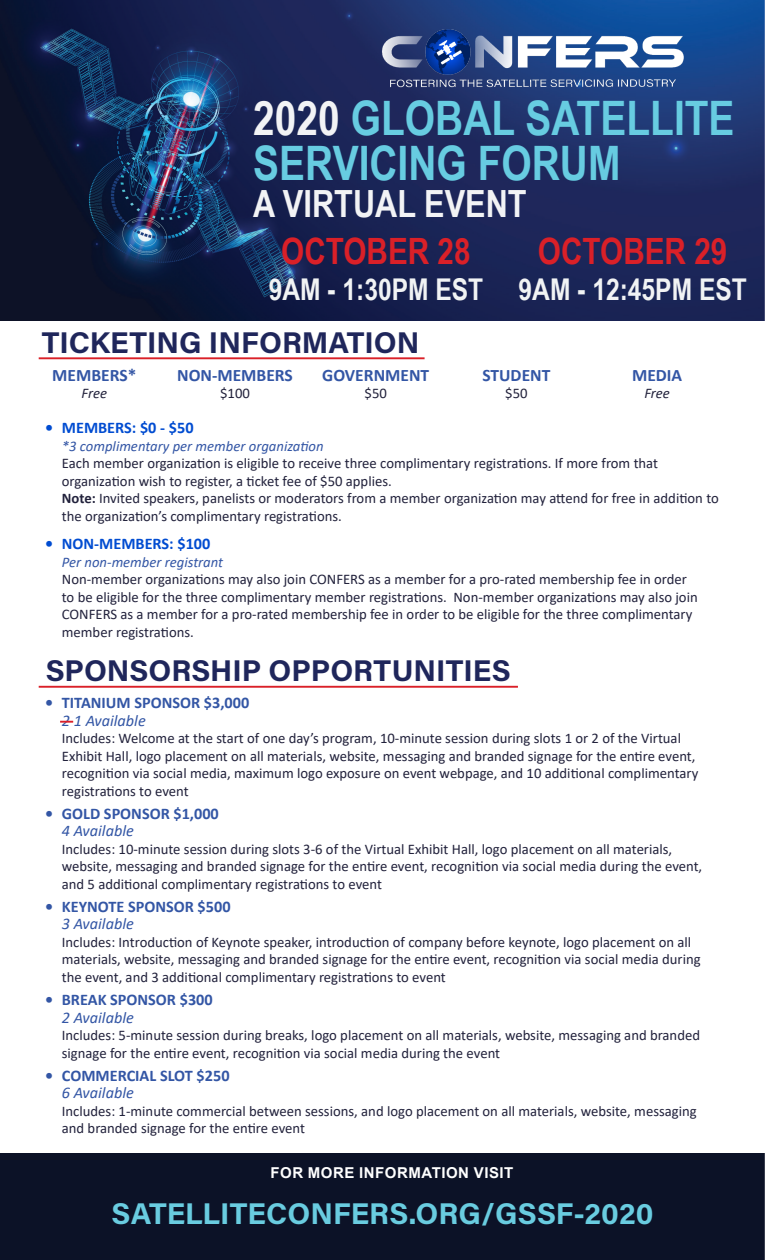
<style>
.page{position:relative;width:765px;height:1260px;background:#fff}
.page>*{position:absolute;margin:0;border:0;box-sizing:border-box;transform-origin:0 0}
.t1{font:700 47.5px/45px "Arial Narrow";color:#67cce1}
.t2{font:700 37.5px "Arial Narrow";color:#f2f3f5}
.t3{font:700 36.25px "Arial Narrow";color:#da2028}
.t4{font:700 30px "Acumin Pro";color:#1f265b}
.t5{font:700 30px "Acumin Pro";color:#69cce0}
.t6{font:700 30px "Arial Narrow";color:#f1f3f4}
.t7{font:700 17.5px "Calibri";color:#3356a5}
.t8{font:700 16.25px/17.5px "Calibri";color:#3356a5}
.t9{font:700 16.25px "Calibri";color:#004cd1}
.t10{font:700 15px "Arial";letter-spacing:.035em;color:#fff}
.t11{font:14.75px/17.5px "Calibri";color:#22223c}
.t12{font:italic 14.75px "Calibri";color:#3356a5}
.t13{font:italic 14.75px "Calibri";color:#22223c}
.s1{color:#f2f3f5}
.s2{font-weight:700}
.s3{font-weight:400;font-style:italic}
</style>
<div class="page">
<img style="left:0;top:0;width:765px;height:321px">
<div style="left:0;top:1154px;width:765px;height:106px;background:#0c1227"></div>
<img style="left:376px;top:25px;width:313px;height:73px">
<hr style="left:39px;top:686px;width:479px;height:2px;background:#da2028">
<hr style="left:39px;top:357px;width:386px;height:2px;background:#da2028">
<svg style="left:60px;top:721px;width:13px;height:2px"></svg>
<p class="t1" style="left:253px;top:93px;width:483px"><span class="s1">2020</span> GLOBAL SATELLITE<br>SERVICING FORUM</p>
<p class="t2" style="left:253px;top:175px;width:275px">A VIRTUAL EVENT</p>
<p class="t3" style="left:281px;top:224px;width:191px">OCTOBER 28</p>
<p class="t6" style="left:269px;top:267px;width:216px">9AM - 1:30PM EST</p>
<p class="t3" style="left:538px;top:224px;width:191px">OCTOBER 29</p>
<p class="t6" style="left:519px;top:267px;width:230px">9AM - 12:45PM EST</p>
<p class="t4" style="left:42px;top:321px;width:379px">TICKETING INFORMATION</p>
<p class="t7" style="left:52px;top:363px;width:86px">MEMBERS*</p>
<p class="t13" style="left:82px;top:383px;width:27px">Free</p>
<p class="t7" style="left:177px;top:363px;width:117px">NON-MEMBERS</p>
<p class="t11" style="left:220px;top:384px;width:31px">$100</p>
<p class="t7" style="left:322px;top:363px;width:108px">GOVERNMENT</p>
<p class="t11" style="left:365px;top:384px;width:24px">$50</p>
<p class="t7" style="left:482px;top:363px;width:69px">STUDENT</p>
<p class="t11" style="left:505px;top:384px;width:24px">$50</p>
<p class="t7" style="left:632px;top:363px;width:52px">MEDIA</p>
<p class="t13" style="left:644px;top:383px;width:27px">Free</p>
<p class="t9" style="left:45px;top:416px;width:150px">• MEMBERS: $0 - $50</p>
<p class="t12" style="left:62px;top:435px;width:263px">*3 complimentary per member organization</p>
<p class="t11" style="left:62px;top:454px;width:598px">Each member organization is eligible to receive three complimentary registrations. If more from that organization wish to register, a ticket fee of $50 applies.</p>
<p class="t11" style="left:62px;top:489px;width:659px"><span class="s2">Note:</span> Invited speakers, panelists or moderators from a member organization may attend for free in addition to the organization’s complimentary registrations.</p>
<p class="t9" style="left:45px;top:532px;width:167px">• NON-MEMBERS: $100</p>
<p class="t12" style="left:62px;top:552px;width:163px">Per non-member registrant</p>
<p class="t11" style="left:62px;top:570px;width:637px">Non-member organizations may also join CONFERS as a member for a pro-rated membership fee in order to be eligible for the three complimentary member registrations. Non-member organizations may also join CONFERS as a member for a pro-rated membership fee in order to be eligible for the three complimentary member registrations.</p>
<p class="t4" style="left:46px;top:649px;width:467px">SPONSORSHIP OPPORTUNITIES</p>
<p class="t8" style="left:62px;top:694px;width:189px;text-indent:-17px">• TITANIUM SPONSOR $3,000<br><span class="s3">2 1 Available</span></p>
<p class="t11" style="left:62px;top:729px;width:638px">Includes: Welcome at the start of one day’s program, 10-minute session during slots 1 or 2 of the Virtual Exhibit Hall, logo placement on all materials, website, messaging and branded signage for the entire event, recognition via social media, maximum logo exposure on event webpage, and 10 additional complimentary registrations to event</p>
<p class="t8" style="left:62px;top:804px;width:159px;text-indent:-17px">• GOLD SPONSOR $1,000<br><span class="s3">4 Available</span></p>
<p class="t11" style="left:62px;top:840px;width:642px">Includes: 10-minute session during slots 3-6 of the Virtual Exhibit Hall, logo placement on all materials, website, messaging and branded signage for the entire event, recognition via social media during the event, and 5 additional complimentary registrations to event</p>
<p class="t8" style="left:62px;top:898px;width:170px;text-indent:-17px">• KEYNOTE SPONSOR $500<br><span class="s3">3 Available</span></p>
<p class="t11" style="left:62px;top:933px;width:640px">Includes: Introduction of Keynote speaker, introduction of company before keynote, logo placement on all materials, website, messaging and branded signage for the entire event, recognition via social media during the event, and 3 additional complimentary registrations to event</p>
<p class="t8" style="left:62px;top:991px;width:152px;text-indent:-17px">• BREAK SPONSOR $300<br><span class="s3">2 Available</span></p>
<p class="t11" style="left:62px;top:1026px;width:640px">Includes: 5-minute session during breaks, logo placement on all materials, website, messaging and branded signage for the entire event, recognition via social media during the event</p>
<p class="t8" style="left:62px;top:1066px;width:169px;text-indent:-17px">• COMMERCIAL SLOT $250<br><span class="s3">6 Available</span></p>
<p class="t11" style="left:62px;top:1102px;width:636px">Includes: 1-minute commercial between sessions, and logo placement on all materials, website, messaging and branded signage for the entire event</p>
<p class="t10" style="left:270px;top:1162px;width:244px">FOR MORE INFORMATION VISIT</p>
<p class="t5" style="left:111px;top:1192px;width:544px">SATELLITECONFERS.ORG/GSSF-2020</p>
</div>
